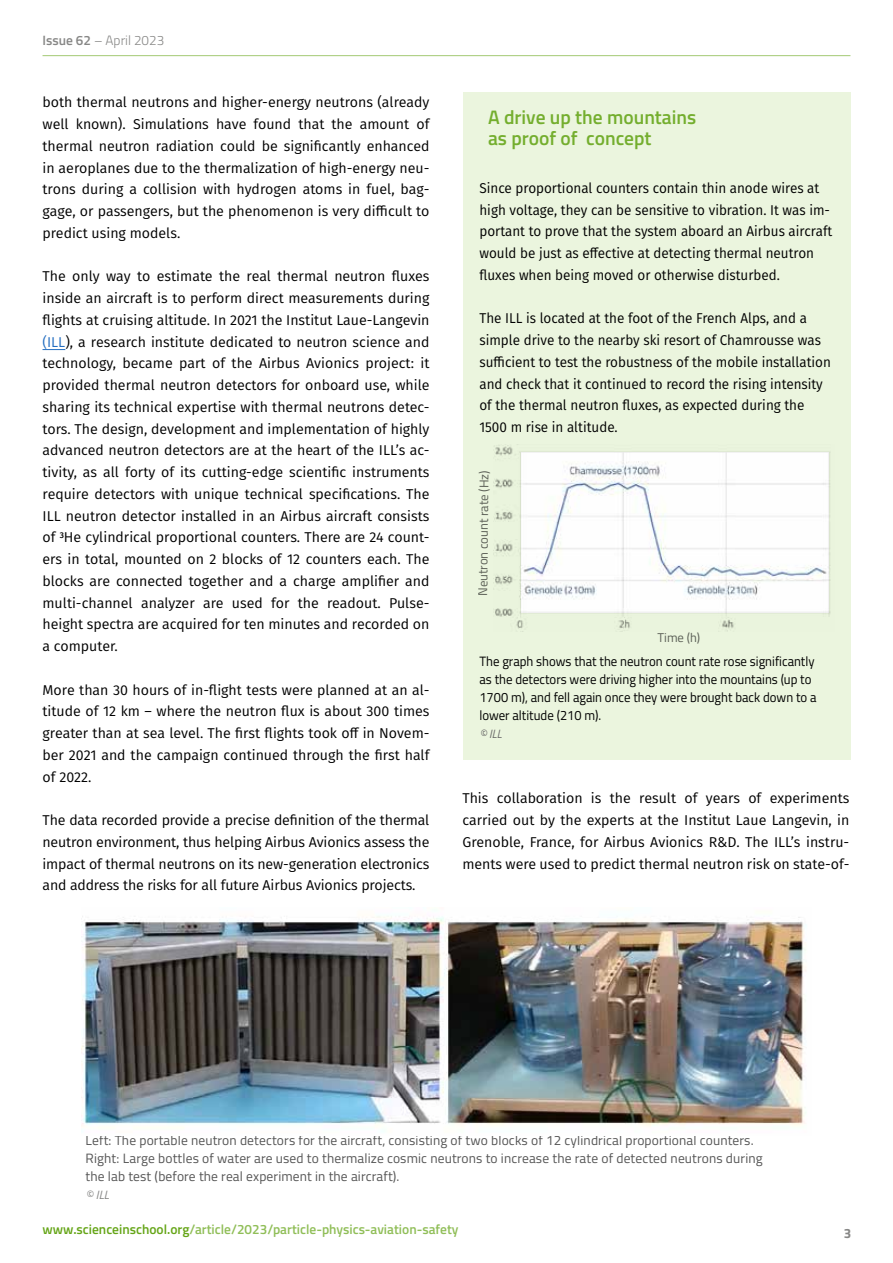
<style>
.page{position:relative;width:893px;height:1263px;background:#fff}
.page>*{position:absolute;margin:0;border:0;box-sizing:border-box;transform-origin:0 0}
.t1{font:600 19.5px/21px "Titillium Web";color:#74ae2e}
.t2{font:14.25px/21.8px "Fira Sans";color:#000;text-align:justify}
.t3{font:14.25px/21.8px "Fira Sans";color:#000;scale:.95 1}
.t4{font:13.5px/18px "Titillium Web";letter-spacing:.01em;color:#565656}
.t5{font:13.5px/18px "Titillium Web";color:#000;scale:.95 1}
.t6{font:600 13.5px "Titillium Web";color:#90be58}
.t7{font:300 13.5px "Titillium Web";color:#878786}
.t8{font:700 13.5px "Titillium Web";color:#878786}
.t9{font:12.75px "Titillium Web";color:#636363}
.t10{font:italic 12px "Titillium Web";color:#878786}
.t11{font:italic 12px "Titillium Web";color:#6a6a69;scale:.95 1}
.s1{font-weight:600}
.s2{color:#256fc1}
.s3{color:#65a517}
</style>
<div class="page">
<hr style="left:43px;top:55px;width:807px;height:1px;background:#a3c974">
<div style="left:463px;top:92px;width:388px;height:668px;background:#ebf5de"></div>
<svg style="left:43px;top:349px;width:22px;height:1px"></svg>
<img style="left:81px;top:916px;width:725px;height:216px">
<img style="left:494px;top:444px;width:337px;height:188px">
<p class="t7" style="left:43px;top:31px;width:123px"><span class="s1">Issue 62</span> – April 2023</p>
<p class="t2" style="left:43px;top:91px;width:388px">both thermal neutrons and higher-energy neutrons (already well known). Simulations have found that the amount of thermal neutron radiation could be significantly enhanced in aeroplanes due to the thermalization of high-energy neu&shy;trons during a collision with hydrogen atoms in fuel, bag&shy;gage, or passengers, but the phenomenon is very difficult to predict using models.</p>
<p class="t2" style="left:43px;top:265px;width:388px">The only way to estimate the real thermal neutron fluxes inside an aircraft is to perform direct measurements during flights at cruising altitude. In 2021 the Institut Laue-Langevin <span class="s2">(ILL</span>), a research institute dedicated to neutron science and technology, became part of the Airbus Avionics project: it provided thermal neutron detectors for onboard use, while sharing its technical expertise with thermal neutrons detec&shy;tors. The design, development and implementation of highly advanced neutron detectors are at the heart of the ILL’s ac&shy;tivity, as all forty of its cutting-edge scientific instruments require detectors with unique technical specifications. The ILL neutron detector installed in an Airbus aircraft consists of <sup>3</sup>He cylindrical proportional counters. There are 24 count&shy;ers in total, mounted on 2 blocks of 12 counters each. The blocks are connected together and a charge amplifier and multi-channel analyzer are used for the readout. Pulse&shy;height spectra are acquired for ten minutes and recorded on a computer.</p>
<p class="t2" style="left:43px;top:678px;width:388px">More than 30 hours of in-flight tests were planned at an al&shy;titude of 12 km – where the neutron flux is about 300 times greater than at sea level. The first flights took off in Novem&shy;ber 2021 and the campaign continued through the first half of 2022.</p>
<p class="t2" style="left:43px;top:809px;width:388px">The data recorded provide a precise definition of the thermal neutron environment, thus helping Airbus Avionics assess the impact of thermal neutrons on its new-generation electronics and address the risks for all future Airbus Avionics projects.</p>
<h1 class="t1" style="left:488px;top:106px;width:210px">A drive up the mountains as proof of concept</h1>
<p class="t3" style="left:479px;top:177px;width:373px">Since proportional counters contain thin anode wires at high voltage, they can be sensitive to vibration. It was im&shy;portant to prove that the system aboard an Airbus aircraft would be just as effective at detecting thermal neutron fluxes when being moved or otherwise disturbed.</p>
<p class="t3" style="left:479px;top:307px;width:371px">The ILL is located at the foot of the French Alps, and a simple drive to the nearby ski resort of Chamrousse was sufficient to test the robustness of the mobile installation and check that it continued to record the rising intensity of the thermal neutron fluxes, as expected during the 1500 m rise in altitude.</p>
<p class="t9" style="left:473px;top:595px;width:127px;rotate:-89deg">Neutron count rate (Hz)</p>
<p class="t9" style="left:657px;top:628px;width:44px">Time (h)</p>
<p class="t5" style="left:479px;top:652px;width:356px">The graph shows that the neutron count rate rose significantly as the detectors were driving higher into the mountains (up to 1700 m), and fell again once they were brought back down to a lower altitude (210 m).</p>
<p class="t11" style="left:479px;top:725px;width:25px">© ILL</p>
<p class="t2" style="left:462px;top:787px;width:388px">This collaboration is the result of years of experiments carried out by the experts at the Institut Laue Langevin, in Grenoble, France, for Airbus Avionics R&amp;D. The ILL’s instru&shy;ments were used to predict thermal neutron risk on state-of-</p>
<p class="t4" style="left:86px;top:1130px;width:679px">Left: The portable neutron detectors for the aircraft, consisting of two blocks of 12 cylindrical proportional counters.<br>Right: Large bottles of water are used to thermalize cosmic neutrons to increase the rate of detected neutrons during the lab test (before the real experiment in the aircraft).</p>
<p class="t10" style="left:86px;top:1186px;width:25px">© ILL</p>
<p class="t6" style="left:43px;top:1219px;width:417px"><span class="s3">www.scienceinschool.org</span>/article/2023/particle-physics-aviation-safety</p>
<p class="t8" style="left:844px;top:1223px;width:9px">3</p>
</div>
